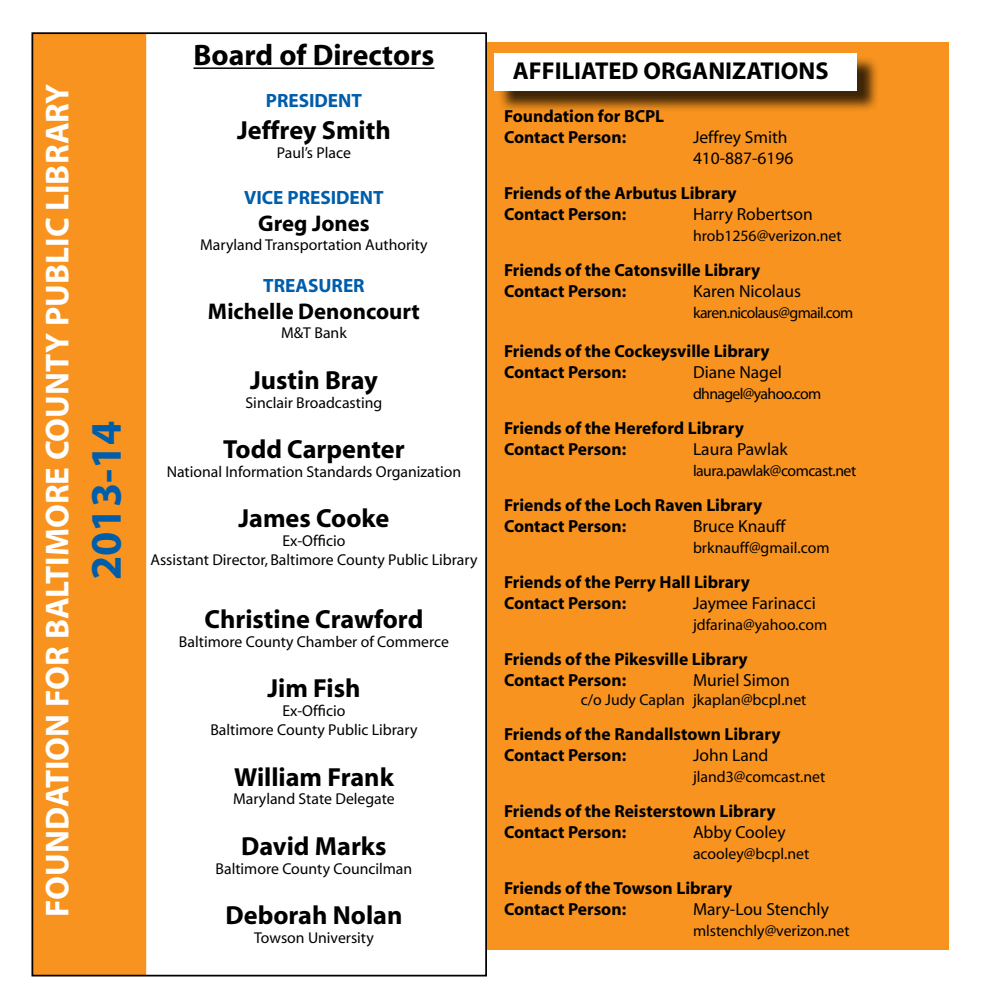
<style>
.page{position:relative;width:1008px;height:1008px;background:#fff}
.page>*{position:absolute;margin:0;border:0;box-sizing:border-box;transform-origin:0 0}
.t1{font:700 43.75px "Myriad";color:#005daa}
.t2{font:700 33.25px "Myriad";color:#fff}
.t3{font:700 29.75px "Myriad";color:#000}
.t4{font:700 26.25px "Myriad";color:#000}
.t5{font:700 24.5px "Myriad";color:#000}
.t6{font:700 22.75px "Myriad";color:#000}
.t7{font:700 19.25px "Myriad";color:#005daa}
.t8{font:700 17.5px/21px "Myriad";color:#000}
.t9{font:17.5px/21px "Myriad";color:#000}
.t10{font:15.75px/18.9px "Myriad";color:#000;text-align:center}
.t11{font:15.75px "Myriad";letter-spacing:-.04em;color:#000}
.t12{font:15.75px "Myriad";letter-spacing:-.03em;color:#000}
</style>
<div class="page">
<div style="left:487px;top:43px;width:461px;height:907px;background:#f7931e"></div>
<div style="left:497px;top:56px;width:383px;height:56px;background:#000;opacity:.75"></div>
<div style="left:495px;top:53px;width:362px;height:37px;background:#fff"></div>
<hr style="left:193px;top:67px;width:241px;height:2px;background:#000">
<div style="left:32px;top:33px;width:114px;height:942px;background:#f7931e"></div>
<h2 class="t2" style="left:40px;top:917px;width:833px;rotate:-90deg">Foundation for Baltimore County Public Library</h2>
<h1 class="t1" style="left:84px;top:580px;width:161px;rotate:-90deg">2013-14</h1>
<h3 class="t3" style="left:193px;top:40px;width:242px">Board of Directors</h3>
<p class="t7" style="left:266px;top:91px;width:75px">PRESIDENT</p>
<h3 class="t4" style="left:237px;top:116px;width:155px">Jeffrey Smith</h3>
<p class="t10" style="left:277px;top:144px;width:76px">Paul’s Place</p>
<p class="t7" style="left:244px;top:187px;width:118px">VICE PRESIDENT</p>
<h3 class="t6" style="left:258px;top:212px;width:113px">Greg Jones</h3>
<p class="t10" style="left:200px;top:236px;width:229px">Maryland Transportation Authority</p>
<p class="t7" style="left:263px;top:276px;width:103px">TREASURER</p>
<h3 class="t6" style="left:208px;top:300px;width:213px">Michelle Denoncourt</h3>
<p class="t10" style="left:281px;top:324px;width:67px">M&amp;T Bank</p>
<h3 class="t4" style="left:250px;top:366px;width:129px">Justin Bray</h3>
<p class="t10" style="left:246px;top:393px;width:138px">Sinclair Broadcasting</p>
<h3 class="t4" style="left:223px;top:436px;width:183px">Todd Carpenter</h3>
<p class="t10" style="left:167px;top:463px;width:296px">National Information Standards Organization</p>
<h3 class="t4" style="left:239px;top:505px;width:152px">James Cooke</h3>
<p class="t10" style="left:150px;top:532px;width:328px">Ex-Officio<br>Assistant Director, Baltimore County Public Library</p>
<h3 class="t4" style="left:205px;top:606px;width:220px">Christine Crawford</h3>
<p class="t10" style="left:179px;top:633px;width:272px">Baltimore County Chamber of Commerce</p>
<h3 class="t4" style="left:267px;top:675px;width:95px">Jim Fish</h3>
<p class="t10" style="left:210px;top:702px;width:209px">Ex-Officio<br>Baltimore County Public Library</p>
<h3 class="t4" style="left:234px;top:763px;width:161px">William Frank</h3>
<p class="t10" style="left:233px;top:790px;width:163px">Maryland State Delegate</p>
<h3 class="t4" style="left:241px;top:832px;width:147px">David Marks</h3>
<p class="t10" style="left:216px;top:860px;width:198px">Baltimore County Councilman</p>
<h3 class="t4" style="left:225px;top:902px;width:179px">Deborah Nolan</h3>
<p class="t10" style="left:254px;top:929px;width:121px">Towson University</p>
<h3 class="t5" style="left:513px;top:58px;width:317px">AFFILIATED ORGANIZATIONS</h3>
<p class="t8" style="left:504px;top:106px;width:162px">Foundation for BCPL<br>Contact Person:</p>
<p class="t9" style="left:693px;top:127px;width:102px">Jeffrey Smith<br>410-887-6196</p>
<p class="t8" style="left:504px;top:183px;width:234px">Friends of the Arbutus Library<br>Contact Person:</p>
<p class="t9" style="left:693px;top:204px;width:121px">Harry Robertson</p>
<p class="t10" style="left:693px;top:227px;width:150px">hrob1256@verizon.net</p>
<p class="t8" style="left:504px;top:260px;width:258px">Friends of the Catonsville Library<br>Contact Person:</p>
<p class="t9" style="left:693px;top:281px;width:110px">Karen Nicolaus</p>
<p class="t11" style="left:693px;top:304px;width:162px">karen.nicolaus@gmail.com</p>
<p class="t8" style="left:504px;top:342px;width:267px">Friends of the Cockeysville Library<br>Contact Person:</p>
<p class="t9" style="left:693px;top:363px;width:90px">Diane Nagel</p>
<p class="t11" style="left:693px;top:386px;width:130px">dhnagel@yahoo.com</p>
<p class="t8" style="left:504px;top:419px;width:241px">Friends of the Hereford Library<br>Contact Person:</p>
<p class="t9" style="left:693px;top:440px;width:96px">Laura Pawlak</p>
<p class="t12" style="left:693px;top:463px;width:165px">laura.pawlak@comcast.net</p>
<p class="t8" style="left:504px;top:496px;width:260px">Friends of the Loch Raven Library<br>Contact Person:</p>
<p class="t9" style="left:693px;top:517px;width:94px">Bruce Knauff</p>
<p class="t10" style="left:693px;top:539px;width:138px">brknauff@gmail.com</p>
<p class="t8" style="left:504px;top:573px;width:248px">Friends of the Perry Hall Library<br>Contact Person:</p>
<p class="t9" style="left:693px;top:594px;width:124px">Jaymee Farinacci</p>
<p class="t10" style="left:693px;top:616px;width:136px">jdfarina@yahoo.com</p>
<p class="t8" style="left:504px;top:650px;width:245px">Friends of the Pikesville Library<br>Contact Person:</p>
<p class="t9" style="left:693px;top:671px;width:98px">Muriel Simon</p>
<p class="t10" style="left:581px;top:691px;width:227px">c/o Judy Caplan jkaplan@bcpl.net</p>
<p class="t8" style="left:504px;top:725px;width:278px">Friends of the Randallstown Library<br>Contact Person:</p>
<p class="t9" style="left:693px;top:746px;width:77px">John Land</p>
<p class="t10" style="left:693px;top:768px;width:134px">jland3@comcast.net</p>
<p class="t8" style="left:504px;top:802px;width:273px">Friends of the Reisterstown Library<br>Contact Person:</p>
<p class="t9" style="left:693px;top:823px;width:94px">Abby Cooley</p>
<p class="t10" style="left:693px;top:845px;width:118px">acooley@bcpl.net</p>
<p class="t8" style="left:504px;top:879px;width:230px">Friends of the Towson Library<br>Contact Person:</p>
<p class="t9" style="left:693px;top:900px;width:137px">Mary-Lou Stenchly</p>
<p class="t10" style="left:693px;top:922px;width:158px">mlstenchly@verizon.net</p>
</div>
